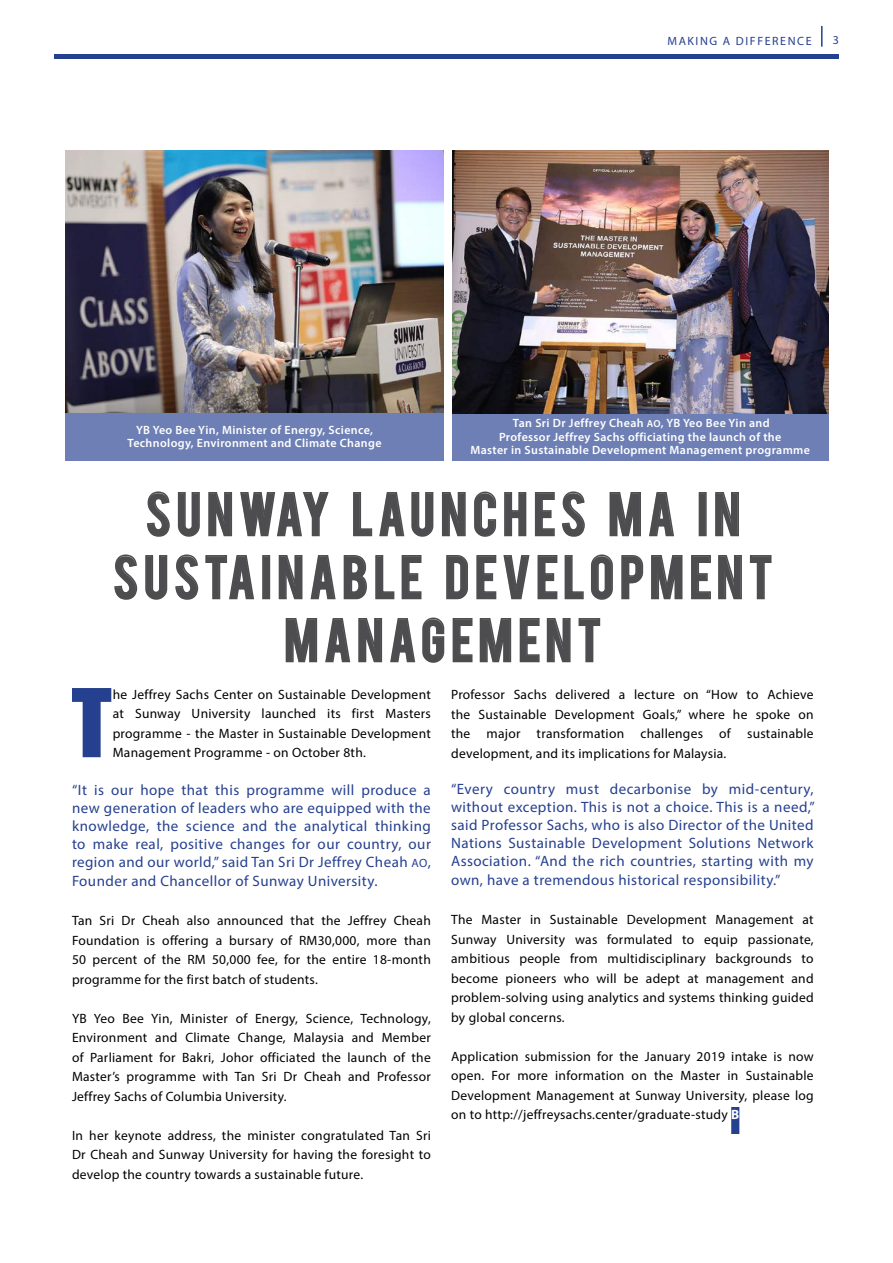
<style>
.page{position:relative;width:893px;height:1263px;background:#fff}
.page>*{position:absolute;margin:0;border:0;box-sizing:border-box;transform-origin:0 0}
.t1{font:87.45px "Impact";color:#25408f}
.t2{font:48px/63px "Bebas";letter-spacing:.11em;color:#4d4d4f;text-align:center}
.t3{font:15px/18px "Myriad Pro";letter-spacing:.03em;color:#25408f;text-align:justify}
.t4{font:13.5px/19.5px "Myriad Pro";letter-spacing:.02em;color:#000;text-align:justify}
.t5{font:600 12px/13.5px "Myriad Pro";letter-spacing:.03em;color:#fff;text-align:center}
.t6{font:12px "Myriad Pro";letter-spacing:.13em;color:#25408f}
.s1{font-size:10.2px}
.s2{font-size:12px}
.s3{font-weight:700;color:#fff}
</style>
<div class="page">
<div style="left:54px;top:54px;width:785px;height:5px;background:#25408f"></div>
<svg style="left:821px;top:26px;width:1px;height:21px"></svg>
<div style="left:452px;top:412px;width:376px;height:48px;background:#6d7fb4"></div>
<svg style="left:146px;top:491px;width:24px;height:46px"></svg>
<svg style="left:177px;top:492px;width:23px;height:45px"></svg>
<svg style="left:208px;top:492px;width:25px;height:45px"></svg>
<svg style="left:240px;top:492px;width:89px;height:45px"></svg>
<svg style="left:353px;top:492px;width:52px;height:45px"></svg>
<svg style="left:411px;top:492px;width:23px;height:45px"></svg>
<svg style="left:442px;top:492px;width:24px;height:45px"></svg>
<svg style="left:474px;top:491px;width:23px;height:46px"></svg>
<svg style="left:504px;top:492px;width:23px;height:45px"></svg>
<svg style="left:534px;top:492px;width:21px;height:45px"></svg>
<svg style="left:562px;top:491px;width:23px;height:46px"></svg>
<svg style="left:609px;top:492px;width:32px;height:45px"></svg>
<svg style="left:649px;top:492px;width:25px;height:45px"></svg>
<div style="left:699px;top:492px;width:8px;height:44px;border:2px solid #4d4d4f"></div>
<svg style="left:715px;top:492px;width:24px;height:45px"></svg>
<svg style="left:114px;top:554px;width:24px;height:46px"></svg>
<svg style="left:145px;top:555px;width:23px;height:45px"></svg>
<svg style="left:175px;top:554px;width:24px;height:46px"></svg>
<svg style="left:205px;top:555px;width:49px;height:45px"></svg>
<div style="left:262px;top:555px;width:8px;height:44px;border:2px solid #4d4d4f"></div>
<svg style="left:278px;top:555px;width:25px;height:45px"></svg>
<svg style="left:310px;top:555px;width:26px;height:45px"></svg>
<svg style="left:343px;top:555px;width:24px;height:45px"></svg>
<svg style="left:375px;top:555px;width:20px;height:45px"></svg>
<svg style="left:401px;top:555px;width:21px;height:45px"></svg>
<svg style="left:446px;top:555px;width:22px;height:45px"></svg>
<svg style="left:476px;top:555px;width:54px;height:45px"></svg>
<svg style="left:537px;top:555px;width:21px;height:45px"></svg>
<svg style="left:564px;top:555px;width:20px;height:45px"></svg>
<svg style="left:591px;top:554px;width:22px;height:46px"></svg>
<svg style="left:621px;top:555px;width:23px;height:45px"></svg>
<svg style="left:651px;top:555px;width:32px;height:45px"></svg>
<svg style="left:691px;top:555px;width:51px;height:45px"></svg>
<svg style="left:749px;top:555px;width:23px;height:45px"></svg>
<svg style="left:285px;top:618px;width:33px;height:45px"></svg>
<svg style="left:325px;top:618px;width:26px;height:45px"></svg>
<svg style="left:358px;top:618px;width:25px;height:45px"></svg>
<svg style="left:390px;top:618px;width:26px;height:45px"></svg>
<svg style="left:422px;top:617px;width:23px;height:46px"></svg>
<svg style="left:452px;top:618px;width:21px;height:45px"></svg>
<svg style="left:479px;top:618px;width:33px;height:45px"></svg>
<svg style="left:519px;top:618px;width:21px;height:45px"></svg>
<svg style="left:546px;top:618px;width:25px;height:45px"></svg>
<svg style="left:578px;top:618px;width:23px;height:45px"></svg>
<div style="left:731px;top:1107px;width:8px;height:27px;background:#25408f"></div>
<img style="left:452px;top:150px;width:376px;height:263px">
<div style="left:66px;top:412px;width:378px;height:48px;background:#6d7fb4"></div>
<img style="left:66px;top:151px;width:378px;height:262px">
<p class="t6" style="left:668px;top:34px;width:145px">MAKING A DIFFERENCE</p>
<p class="t6" style="left:833px;top:32px;width:8px">3</p>
<p class="t5" style="left:470px;top:416px;width:341px">Tan Sri Dr Jeffrey Cheah <span class="s1">AO</span>, YB Yeo Bee Yin and<br>Professor Jeffrey Sachs officiating the launch of the<br>Master in Sustainable Development Management programme</p>
<h2 class="t2" style="left:113px;top:479px;width:661px">SUNWAY LAUNCHES MA IN<br>SUSTAINABLE DEVELOPMENT<br>MANAGEMENT</h2>
<p class="t5" style="left:128px;top:423px;width:255px">YB Yeo Bee Yin, Minister of Energy, Science,<br>Technology, Environment and Climate Change</p>
<h1 class="t1" style="left:71px;top:655px;width:42px">T</h1>
<p class="t4" style="left:113px;top:684px;width:320px">he Jeffrey Sachs Center on Sustainable Development at Sunway University launched its first Masters programme - the Master in Sustainable Development Management Programme - on October 8th.</p>
<p class="t3" style="left:72px;top:780px;width:360px">“It is our hope that this programme will produce a new generation of leaders who are equipped with the knowledge, the science and the analytical thinking to make real, positive changes for our country, our region and our world,” said Tan Sri Dr Jeffrey Cheah <span class="s2">AO</span>,</p>
<p class="t3" style="left:72px;top:872px;width:307px">Founder and Chancellor of Sunway University.</p>
<p class="t4" style="left:72px;top:911px;width:360px">Tan Sri Dr Cheah also announced that the Jeffrey Cheah Foundation is offering a bursary of RM30,000, more than 50 percent of the RM 50,000 fee, for the entire 18-month programme for the first batch of students.</p>
<p class="t4" style="left:72px;top:1008px;width:360px">YB Yeo Bee Yin, Minister of Energy, Science, Technology, Environment and Climate Change, Malaysia and Member of Parliament for Bakri, Johor officiated the launch of the Master’s programme with Tan Sri Dr Cheah and Professor Jeffrey Sachs of Columbia University.</p>
<p class="t4" style="left:72px;top:1125px;width:360px">In her keynote address, the minister congratulated Tan Sri Dr Cheah and Sunway University for having the foresight to develop the country towards a sustainable future.</p>
<p class="t4" style="left:451px;top:685px;width:364px">Professor Sachs delivered a lecture on “How to Achieve the Sustainable Development Goals,” where he spoke on the major transformation challenges of sustainable development, and its implications for Malaysia.</p>
<p class="t3" style="left:451px;top:779px;width:365px">“Every country must decarbonise by mid-century, without exception. This is not a choice. This is a need,” said Professor Sachs, who is also Director of the United Nations Sustainable Development Solutions Network Association. “And the rich countries, starting with my</p>
<p class="t3" style="left:451px;top:871px;width:331px">own, have a tremendous historical responsibility.”</p>
<p class="t4" style="left:451px;top:910px;width:364px">The Master in Sustainable Development Management at Sunway University was formulated to equip passionate, ambitious people from multidisciplinary backgrounds to become pioneers who will be adept at management and problem-solving using analytics and systems thinking guided by global concerns.</p>
<p class="t4" style="left:451px;top:1046px;width:364px">Application submission for the January 2019 intake is now open. For more information on the Master in Sustainable Development Management at Sunway University, please log on to http://jeffreysachs.center/graduate-study <span class="s3">B</span></p>
</div>
